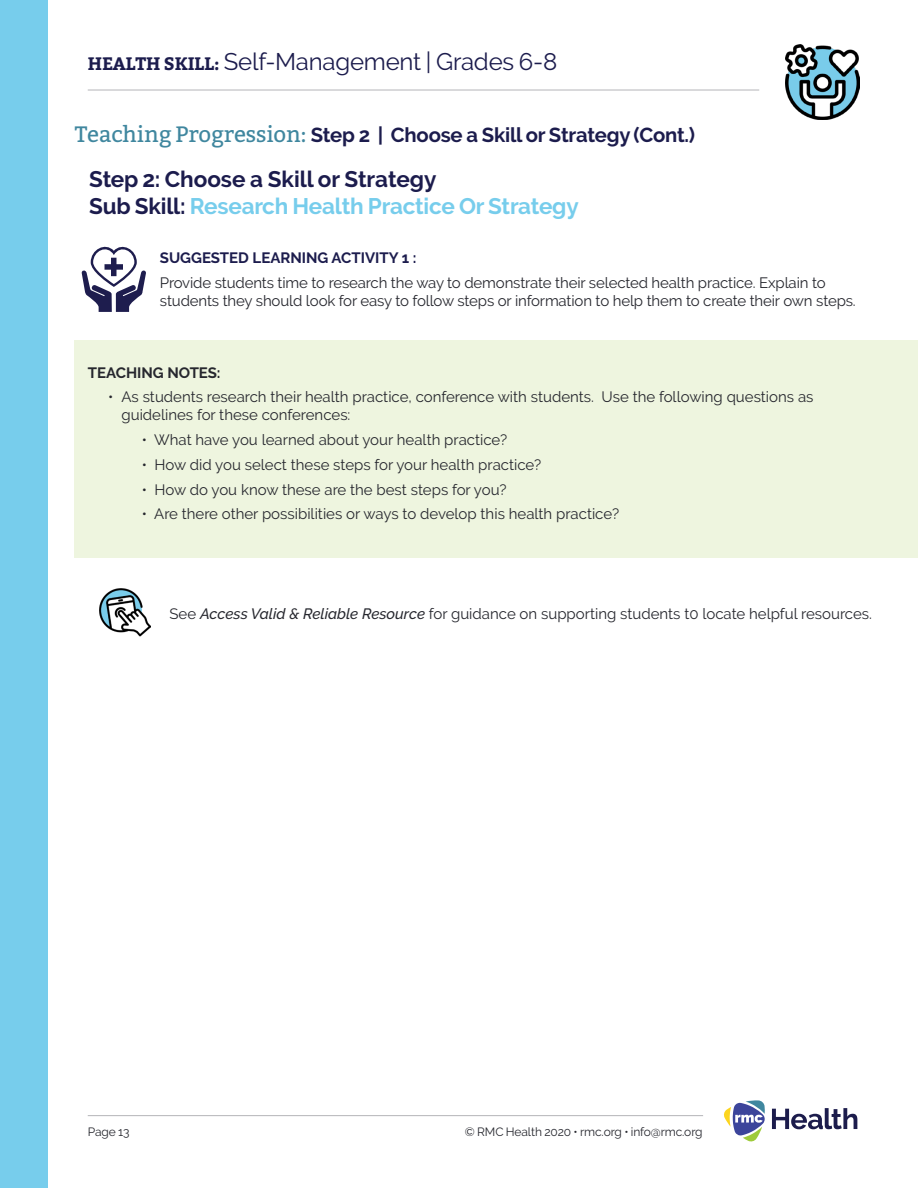
<style>
.page{position:relative;width:918px;height:1188px;background:#fff}
.page>*{position:absolute;margin:0;border:0;box-sizing:border-box;transform-origin:0 0}
.t1{font:24px "Raleway";letter-spacing:-.01em;color:#1c1c4d}
.Medium_Purple_Header{font:700 22.5px/27px "Raleway";letter-spacing:-.01em;color:#1c1c4d}
.t2{font:700 20.25px "Raleway";letter-spacing:-.01em;color:#1c1c4d}
.Body_Copy{font:15px/18px "Raleway";letter-spacing:-.01em;color:#26272e}
.Teaching_Notes_and_L{font:15px "Raleway";color:#26272e}
.Small_Purple_Header{font:700 15px "Raleway";color:#1c1c4d}
.Small_Purple_Header-2{font:700 15px "Raleway";color:#26272e}
.t3{font:12px "Raleway";letter-spacing:-.01em;color:#26272e}
.s1{font-family:"Bitter";font-weight:700;font-size:18px}
.s2{font-family:"Bitter";font-weight:400;font-size:22.35px;color:#40879f}
.s3{color:#77cdec}
.s4{font-weight:500;font-style:italic}
</style>
<div class="page">
<div style="left:0;top:0;width:47px;height:1188px;background:#77cdec"></div>
<svg style="left:724px;top:1100px;width:41px;height:42px"></svg>
<svg style="left:772px;top:1108px;width:85px;height:21px"></svg>
<hr style="left:88px;top:1115px;width:615px;height:1px;background:#b4b5b8">
<hr style="left:88px;top:90px;width:671px;height:1px;background:#b4b5b8">
<img style="left:785px;top:45px;width:74px;height:75px">
<div style="left:74px;top:340px;width:844px;height:218px;background:#eef5df"></div>
<svg style="left:82px;top:247px;width:64px;height:65px"></svg>
<img style="left:99px;top:588px;width:52px;height:49px">
<h1 class="t1" style="left:88px;top:47px;width:471px"><span class="s1">HEALTH SKILL:</span> Self-Management | Grades 6-8</h1>
<p class="t2" style="left:75px;top:124px;width:622px"><span class="s2">Teaching Progression:</span> Step 2 | Choose a Skill or Strategy (Cont.)</p>
<p class="Medium_Purple_Header" style="left:89px;top:166px;width:491px">Step 2: Choose a Skill or Strategy<br>Sub Skill: <span class="s3">Research Health Practice Or Strategy</span></p>
<p class="Small_Purple_Header" style="left:160px;top:249px;width:258px">SUGGESTED LEARNING ACTIVITY 1 :</p>
<p class="Body_Copy" style="left:160px;top:273px;width:697px">Provide students time to research the way to demonstrate their selected health practice. Explain to students they should look for easy to follow steps or information to help them to create their own steps.</p>
<p class="Small_Purple_Header-2" style="left:88px;top:364px;width:134px">TEACHING NOTES:</p>
<p class="Body_Copy" style="left:122px;top:388px;width:694px;text-indent:-14px">• As students research their health practice, conference with students. Use the following questions as guidelines for these conferences:</p>
<p class="Teaching_Notes_and_L" style="left:142px;top:431px;width:367px">• What have you learned about your health practice?</p>
<p class="Teaching_Notes_and_L" style="left:142px;top:456px;width:401px">• How did you select these steps for your health practice?</p>
<p class="Teaching_Notes_and_L" style="left:142px;top:481px;width:367px">• How do you know these are the best steps for you?</p>
<p class="Teaching_Notes_and_L" style="left:142px;top:505px;width:479px">• Are there other possibilities or ways to develop this health practice?</p>
<p class="Body_Copy" style="left:170px;top:605px;width:704px">See <span class="s4">Access Valid &amp; Reliable Resource</span> for guidance on supporting students t0 locate helpful resources.</p>
<p class="t3" style="left:88px;top:1125px;width:43px">Page 13</p>
<p class="t3" style="left:465px;top:1125px;width:239px">© RMC Health 2020 • rmc.org • info@rmc.org</p>
</div>
